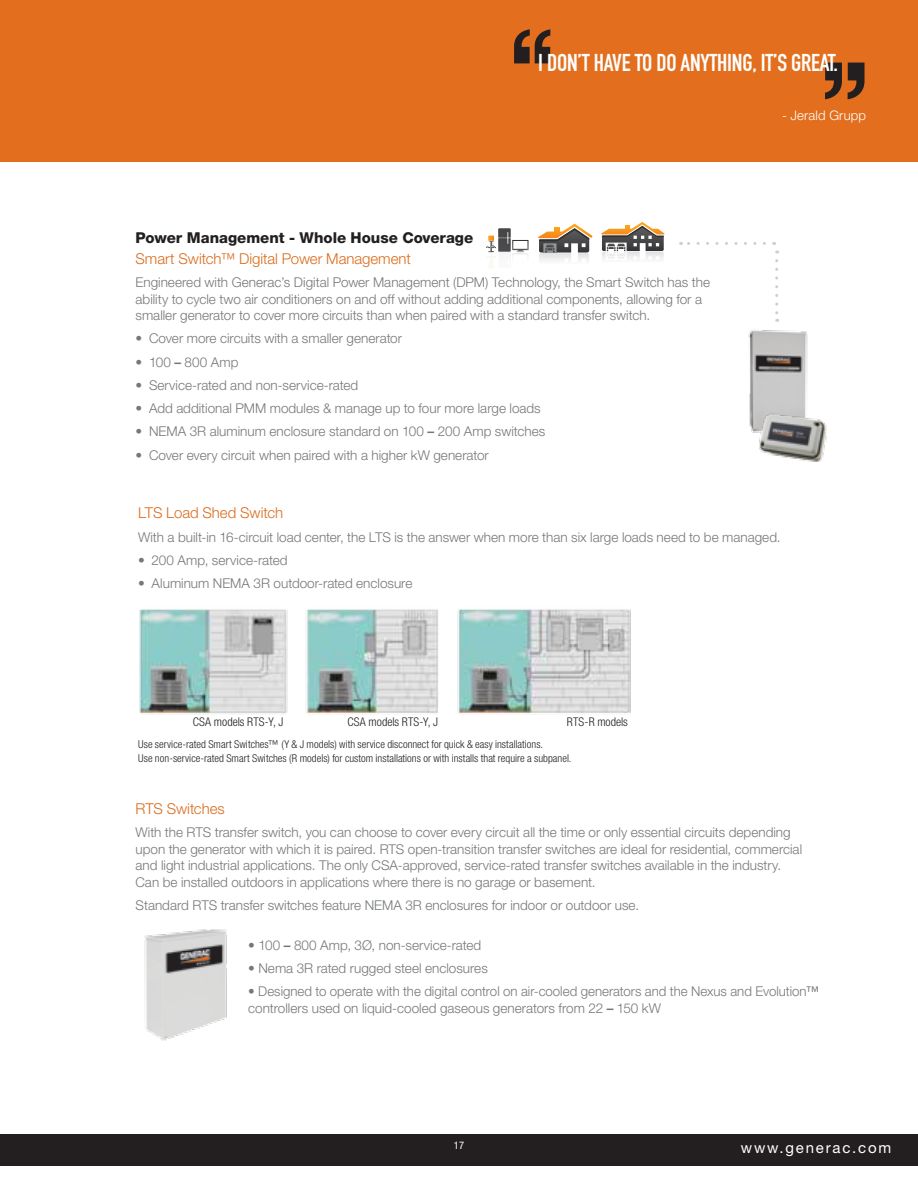
<style>
.page{position:relative;width:918px;height:1188px;background:#fff}
.page>*{position:absolute;margin:0;border:0;box-sizing:border-box;transform-origin:0 0}
.t1{font:24px "DIN Engschrift Std";color:#fff}
.t2{font:300 15px "Helvetica Neue LT Std";letter-spacing:-.005em;color:#db6c1d}
.t3{font:800 15px "Helvetica Neue LT Std";color:#231f20}
.t4{font:15px "Helvetica Neue LT Std";letter-spacing:.12em;color:#fff}
.t5{font:300 13.5px/16.5px "Helvetica Neue LT Std";color:#757779}
.t6{font:300 13.2px "Helvetica Neue LT Std";letter-spacing:.01em;color:#fff}
.t7{font:300 condensed 12px "Helvetica Neue LT Std";letter-spacing:.005em;color:#231f20}
.t8{font:300 condensed 10.8px/13.2px "Helvetica Neue LT Std";letter-spacing:.005em;color:#231f20}
.t9{font:condensed 10.5px "Helvetica Neue LT Std";color:#fff}
.s1{font-weight:500}
.s2{font-weight:400}
</style>
<div class="page">
<div style="left:0;top:1134px;width:918px;height:32px;background:#231f20"></div>
<div style="left:0;top:0;width:918px;height:162px;background:#e36f1e"></div>
<img style="left:140px;top:609px;width:491px;height:105px">
<img style="left:144px;top:929px;width:83px;height:112px">
<img style="left:748px;top:330px;width:60px;height:103px">
<img style="left:758px;top:412px;width:69px;height:50px">
<svg style="left:538px;top:224px;width:55px;height:37px"></svg>
<svg style="left:601px;top:222px;width:64px;height:37px"></svg>
<svg style="left:486px;top:229px;width:43px;height:39px"></svg>
<svg style="left:514px;top:29px;width:36px;height:34px"></svg>
<svg style="left:825px;top:63px;width:40px;height:36px"></svg>
<svg style="left:681px;top:242px;width:83px;height:3px"></svg>
<svg style="left:775px;top:261px;width:3px;height:61px"></svg>
<h1 class="t1" style="left:538px;top:48px;width:181px">I DON’THAVETO DO ANYTHING</h1>
<h1 class="t1" style="left:752px;top:48px;width:49px">, IT’SGREAT</h1>
<h1 class="t1" style="left:833px;top:48px;width:6px">.</h1>
<p class="t3" style="left:136px;top:229px;width:339px">Power Management - Whole House Coverage</p>
<p class="t2" style="left:136px;top:249px;width:277px">Smart Switch™ Digital Power Management</p>
<p class="t5" style="left:136px;top:274px;width:576px">Engineered with Generac’s Digital Power Management (DPM) Technology, the Smart Switch has the ability to cycle two air conditioners on and off without adding additional components, allowing for a smaller generator to cover more circuits than when paired with a standard transfer switch.</p>
<p class="t5" style="left:136px;top:330px;width:268px">• Cover more circuits with a smaller generator</p>
<p class="t5" style="left:136px;top:353px;width:105px">• 100 <span class="s1">–</span> 800 Amp</p>
<p class="t5" style="left:136px;top:377px;width:224px">• Service-rated and non-service-rated</p>
<p class="t5" style="left:136px;top:400px;width:407px">• Add additional PMM modules &amp; manage up to four more large loads</p>
<p class="t5" style="left:136px;top:423px;width:411px">• NEMA 3R aluminum enclosure standard on 100 <span class="s1">–</span> 200 Amp switches</p>
<p class="t5" style="left:136px;top:446px;width:355px">• Cover every circuit when paired with a higher kW generator</p>
<p class="t6" style="left:782px;top:107px;width:86px">- Jerald Grupp</p>
<p class="t2" style="left:138px;top:504px;width:147px">LTS Load Shed Switch</p>
<p class="t5" style="left:138px;top:528px;width:644px">With a built-in 16-circuit load center, the LTS is the answer when more than six large loads need to be managed.</p>
<p class="t5" style="left:138px;top:552px;width:151px">• 200 Amp, service-rated</p>
<p class="t5" style="left:138px;top:575px;width:276px">• Aluminum NEMA 3R outdoor-rated enclosure</p>
<p class="t7" style="left:193px;top:714px;width:92px">CSA models RTS-Y, J</p>
<p class="t7" style="left:347px;top:715px;width:92px">CSA models RTS-Y, J</p>
<p class="t7" style="left:567px;top:715px;width:63px">RTS-R models</p>
<p class="t8" style="left:138px;top:738px;width:435px">Use service-rated Smart Switches™ (Y &amp; J models) with service disconnect for quick &amp; easy installations.<br>Use non-service-rated Smart Switches (R models) for custom installations or with installs that require a subpanel.</p>
<p class="t2" style="left:136px;top:800px;width:91px">RTS Switches</p>
<p class="t5" style="left:136px;top:824px;width:668px">With the RTS transfer switch, you can choose to cover every circuit all the time or only essential circuits depending upon the generator with which it is paired. RTS open-transition transfer switches are ideal for residential, commercial and light industrial applications. The only CSA-approved, service-rated transfer switches available in the industry.<br>Can be installed outdoors in applications where there is no garage or basement.</p>
<p class="t5" style="left:136px;top:897px;width:505px">Standard RTS transfer switches feature NEMA 3R enclosures for indoor or outdoor use.</p>
<p class="t5" style="left:248px;top:937px;width:235px">• 100 <span class="s1">–</span> 800 Amp, 3Ø, non-service-rated</p>
<p class="t5" style="left:248px;top:960px;width:241px">• Nema 3R rated rugged steel enclosures</p>
<p class="t5" style="left:248px;top:983px;width:572px">• Designed to operate with the digital control on air-cooled generators and the Nexus and Evolution<span class="s2">™ </span>controllers used on liquid-cooled gaseous generators from 22 <span class="s1">–</span> 150 kW</p>
<p class="t9" style="left:454px;top:1139px;width:12px">17</p>
<p class="t4" style="left:741px;top:1139px;width:152px">www.generac.com</p>
</div>
